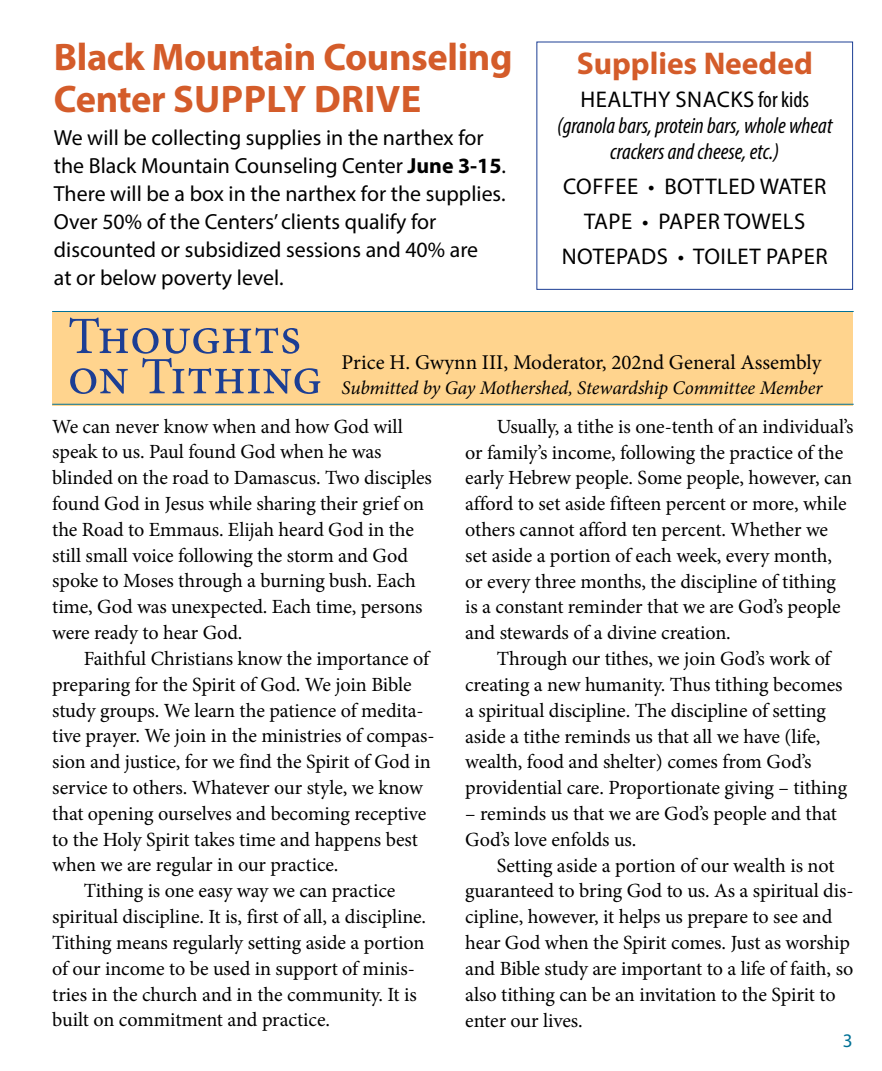
<style>
.page{position:relative;width:882px;height:1071px;background:#fff}
.page>*{position:absolute;margin:0;border:0;box-sizing:border-box;transform-origin:0 0}
.t1{font:52.5px/40.2px "Minion Pro";color:#1c3e94}
.t2{font:700 38.5px/42px "Myriad Pro";letter-spacing:-.01em;color:#d45c2a}
.t3{font:700 31.5px "Myriad Pro";color:#d45c2a}
.t4{font:italic condensed 22.75px/26.2px "Myriad Pro";color:#000;text-align:center}
.t5{font:22.75px/35px "Myriad Pro";letter-spacing:.02em;color:#000;text-align:center}
.t6{font:21.88px/28px "Myriad Pro";color:#000}
.t7{font:21px "Minion Pro";color:#000}
.t8{font:20.12px/25.9px "Minion Pro";letter-spacing:-.005em;color:#000}
.t9{font:italic 19.25px "Minion Pro";letter-spacing:-.01em;color:#000}
.t10{font:19.25px "Myriad Pro";color:#007196}
.s1{font-weight:700}
.s2{font-style:normal;font-stretch:normal}
.s3{font-style:normal}
</style>
<div class="page">
<div style="left:536px;top:42px;width:317px;height:248px;border:1px solid #1c3e94"></div>
<div style="left:52px;top:311px;width:801px;height:94px;background:#ffd48e"></div>
<hr style="left:52px;top:311px;width:802px;height:1px;background:#007196">
<hr style="left:52px;top:404px;width:802px;height:1px;background:#007196">
<h2 class="t2" style="left:54px;top:34px;width:460px">Black Mountain Counseling<br>Center SUPPLY DRIVE</h2>
<p class="t6" style="left:54px;top:123px;width:454px">We will be collecting supplies in the narthex for the Black Mountain Counseling Center <span class="s1">June 3-15</span>.<br>There will be a box in the narthex for the supplies.<br>Over 50% of the Centers’ clients qualify for discounted or subsidized sessions and 40% are<br>at or below poverty level.</p>
<h3 class="t3" style="left:577px;top:43px;width:238px">Supplies Needed</h3>
<p class="t4" style="left:557px;top:86px;width:277px"><span class="s2">HEALTHY SNACKS</span> <span class="s3">for kids </span>(granola bars, protein bars, whole wheat crackers and cheese, etc.)</p>
<p class="t5" style="left:562px;top:169px;width:267px">COFFEE • BOTTLED WATER<br>TAPE • PAPER TOWELS<br>NOTEPADS • TOILET PAPER</p>
<h1 class="t1" style="left:68px;top:316px;width:256px">Thoughts on Tithing</h1>
<p class="t7" style="left:342px;top:349px;width:481px">Price H. Gwynn III, Moderator, 202nd General Assembly</p>
<p class="t9" style="left:342px;top:375px;width:482px">Submitted by Gay Mothershed, Stewardship Committee Member</p>
<p class="t8" style="left:52px;top:413px;width:381px">We can never know when and how God will speak to us. Paul found God when he was blinded on the road to Damascus. Two disciples found God in Jesus while sharing their grief on the Road to Emmaus. Elijah heard God in the still small voice following the storm and God spoke to Moses through a burning bush. Each time, God was unexpected. Each time, persons were ready to hear God.</p>
<p class="t8" style="left:84px;top:646px;width:347px">Faithful Christians know the importance of</p>
<p class="t8" style="left:52px;top:671px;width:361px">preparing for the Spirit of God. We join Bible</p>
<p class="t8" style="left:52px;top:697px;width:373px">study groups. We learn the patience of medita-</p>
<p class="t8" style="left:52px;top:723px;width:384px">tive prayer. We join in the ministries of compas-</p>
<p class="t8" style="left:52px;top:749px;width:380px">sion and justice, for we find the Spirit of God in</p>
<p class="t8" style="left:52px;top:775px;width:372px">service to others. Whatever our style, we know</p>
<p class="t8" style="left:52px;top:801px;width:376px">that opening ourselves and becoming receptive</p>
<p class="t8" style="left:52px;top:826px;width:367px">to the Holy Spirit takes time and happens best</p>
<p class="t8" style="left:52px;top:852px;width:288px">when we are regular in our practice.</p>
<p class="t8" style="left:84px;top:878px;width:313px">Tithing is one easy way we can practice</p>
<p class="t8" style="left:52px;top:904px;width:376px">spiritual discipline. It is, first of all, a discipline.</p>
<p class="t8" style="left:52px;top:930px;width:374px">Tithing means regularly setting aside a portion</p>
<p class="t8" style="left:52px;top:955px;width:364px">of our income to be used in support of minis-</p>
<p class="t8" style="left:52px;top:981px;width:366px">tries in the church and in the community. It is</p>
<p class="t8" style="left:52px;top:1007px;width:279px">built on commitment and practice.</p>
<p class="t8" style="left:465px;top:413px;width:390px;text-indent:31px">Usually, a tithe is one-tenth of an individual’s or family’s income, following the practice of the early Hebrew people. Some people, however, can afford to set aside fifteen percent or more, while others cannot afford ten percent. Whether we set aside a portion of each week, every month, or every three months, the discipline of tithing is a constant reminder that we are God’s people and stewards of a divine creation.</p>
<p class="t8" style="left:465px;top:646px;width:383px;text-indent:31px">Through our tithes, we join God’s work of creating a new humanity. Thus tithing becomes a spiritual discipline. The discipline of setting aside a tithe reminds us that all we have (life, wealth, food and shelter) comes from God’s providential care. Proportionate giving – tithing</p>
<p class="t8" style="left:465px;top:801px;width:373px">– reminds us that we are God’s people and that<br>God’s love enfolds us.</p>
<p class="t8" style="left:465px;top:852px;width:390px;text-indent:31px">Setting aside a portion of our wealth is not guaranteed to bring God to us. As a spiritual dis&shy;cipline, however, it helps us prepare to see and hear God when the Spirit comes. Just as worship and Bible study are important to a life of faith, so also tithing can be an invitation to the Spirit to enter our lives.</p>
<p class="t10" style="left:843px;top:1029px;width:11px">3</p>
</div>
